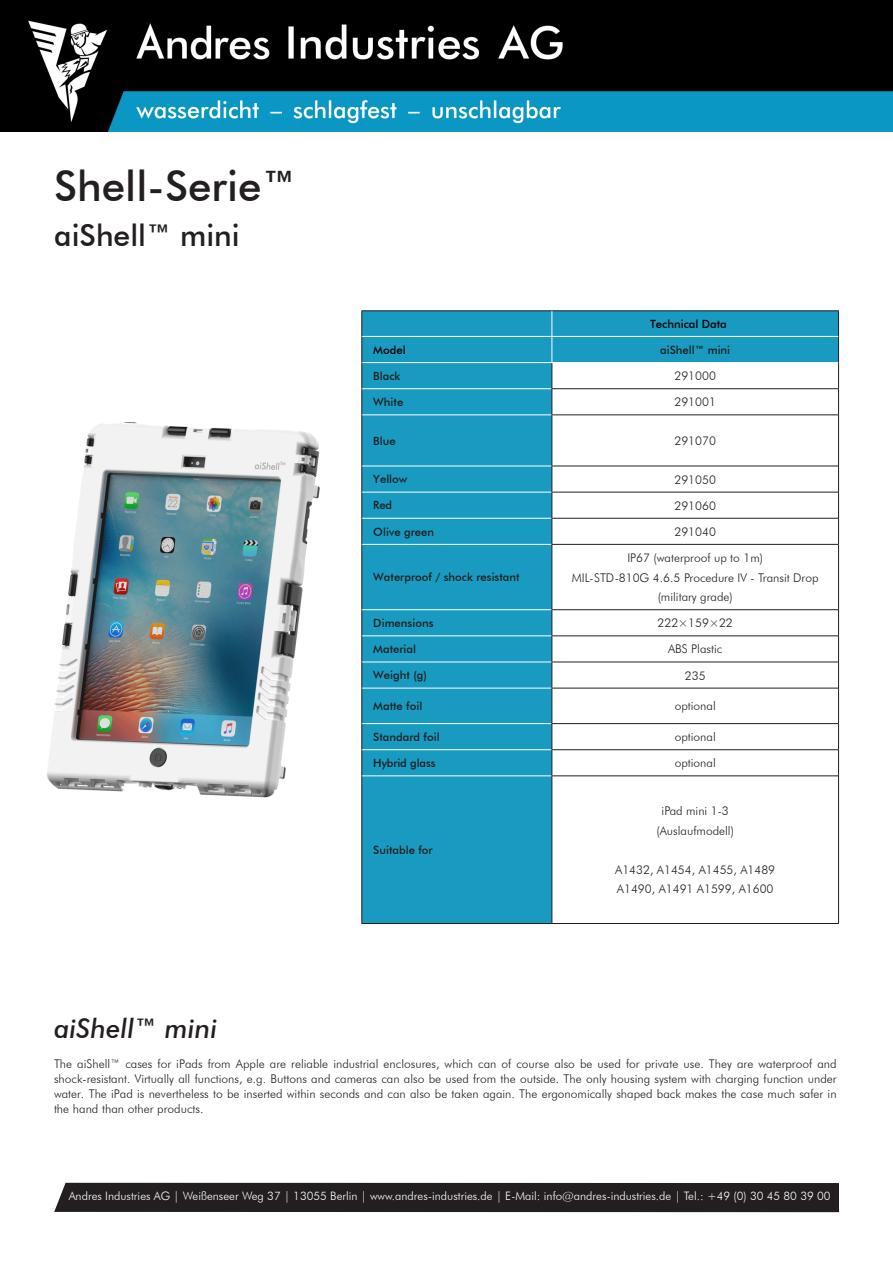
<style>
.page{position:relative;width:893px;height:1263px;background:#fff}
.page>*{position:absolute;margin:0;border:0;box-sizing:border-box;transform-origin:0 0}
.t1{font:500 42px "Futura BT";color:#231f20}
.t2{font:500 30px "Futura BT";color:#231f20}
.Fließtext{font:italic 500 27px "Futura BT";color:#231f20}
.Fließtext-2{font:300 12px/15px "Futura BT";color:#231f20;text-align:justify}
.t3{font:300 11.7px "Futura BT";color:#fff}
.Tabellen_Inhalt{font:500 11.4px "Futura BT";color:#231f20}
.t4{font:500 11.4px "Futura BT";color:#000001}
</style>
<div class="page">
<img style="left:0;top:0;width:893px;height:131px">
<div style="left:362px;top:415px;width:189px;height:508px;background:#199ac0"></div>
<hr style="left:361px;top:415px;width:1px;height:51px;background:#231f20">
<svg style="left:361px;top:466px;width:1px;height:78px"></svg>
<hr style="left:361px;top:544px;width:1px;height:66px;background:#231f20">
<svg style="left:361px;top:610px;width:1px;height:78px"></svg>
<hr style="left:361px;top:688px;width:1px;height:36px;background:#231f20">
<svg style="left:361px;top:724px;width:1px;height:52px"></svg>
<hr style="left:361px;top:776px;width:1px;height:147px;background:#231f20">
<hr style="left:361px;top:923px;width:191px;height:1px;background:#231f20">
<hr style="left:362px;top:466px;width:189px;height:1px;background:#fff">
<hr style="left:362px;top:492px;width:189px;height:1px;background:#fff">
<hr style="left:362px;top:518px;width:189px;height:1px;background:#fff">
<hr style="left:362px;top:544px;width:189px;height:1px;background:#fff">
<hr style="left:362px;top:609px;width:189px;height:1px;background:#fff">
<hr style="left:362px;top:635px;width:189px;height:1px;background:#fff">
<hr style="left:362px;top:661px;width:189px;height:1px;background:#fff">
<hr style="left:362px;top:688px;width:189px;height:1px;background:#fff">
<hr style="left:362px;top:723px;width:189px;height:1px;background:#fff">
<hr style="left:362px;top:749px;width:189px;height:1px;background:#fff">
<hr style="left:362px;top:775px;width:189px;height:1px;background:#fff">
<hr style="left:551px;top:415px;width:1px;height:51px;background:#231f20">
<hr style="left:551px;top:466px;width:287px;height:1px;background:#231f20">
<hr style="left:551px;top:492px;width:287px;height:1px;background:#231f20">
<hr style="left:551px;top:518px;width:287px;height:1px;background:#231f20">
<svg style="left:551px;top:466px;width:1px;height:78px"></svg>
<hr style="left:551px;top:544px;width:287px;height:1px;background:#231f20">
<hr style="left:551px;top:545px;width:1px;height:64px;background:#231f20">
<hr style="left:551px;top:609px;width:287px;height:1px;background:#231f20">
<hr style="left:551px;top:635px;width:287px;height:1px;background:#231f20">
<hr style="left:551px;top:661px;width:287px;height:1px;background:#231f20">
<svg style="left:551px;top:610px;width:1px;height:78px"></svg>
<hr style="left:551px;top:688px;width:287px;height:1px;background:#231f20">
<hr style="left:551px;top:688px;width:1px;height:35px;background:#231f20">
<hr style="left:551px;top:723px;width:287px;height:1px;background:#231f20">
<hr style="left:551px;top:749px;width:287px;height:1px;background:#231f20">
<svg style="left:551px;top:724px;width:1px;height:51px"></svg>
<hr style="left:551px;top:775px;width:287px;height:1px;background:#231f20">
<hr style="left:551px;top:776px;width:1px;height:147px;background:#231f20">
<hr style="left:838px;top:415px;width:1px;height:51px;background:#231f20">
<svg style="left:838px;top:466px;width:1px;height:78px"></svg>
<hr style="left:838px;top:544px;width:1px;height:66px;background:#231f20">
<svg style="left:838px;top:610px;width:1px;height:78px"></svg>
<hr style="left:838px;top:688px;width:1px;height:36px;background:#231f20">
<svg style="left:838px;top:724px;width:1px;height:52px"></svg>
<hr style="left:838px;top:776px;width:1px;height:147px;background:#231f20">
<hr style="left:552px;top:923px;width:287px;height:1px;background:#231f20">
<hr style="left:361px;top:310px;width:191px;height:1px;background:#231f20">
<hr style="left:552px;top:310px;width:287px;height:1px;background:#231f20">
<svg style="left:361px;top:311px;width:478px;height:104px"></svg>
<hr style="left:552px;top:362px;width:286px;height:1px;background:#fff">
<div style="left:54px;top:1183px;width:785px;height:29px;background:#231f20"></div>
<img style="left:47px;top:422px;width:273px;height:376px">
<p class="t1" style="left:54px;top:160px;width:244px">Shell-Serie™</p>
<p class="t2" style="left:54px;top:217px;width:187px">aiShell™ mini</p>
<p class="t4" style="left:650px;top:317px;width:78px">Technical Data</p>
<p class="t4" style="left:373px;top:343px;width:34px">Model</p>
<p class="Tabellen_Inhalt" style="left:660px;top:343px;width:72px">aiShell™ mini</p>
<p class="Tabellen_Inhalt" style="left:373px;top:369px;width:29px">Black</p>
<p class="Fließtext-2" style="left:674px;top:368px;width:43px">291000</p>
<p class="Tabellen_Inhalt" style="left:373px;top:395px;width:32px">White</p>
<p class="Fließtext-2" style="left:674px;top:394px;width:43px">291001</p>
<p class="Tabellen_Inhalt" style="left:373px;top:434px;width:24px">Blue</p>
<p class="Fließtext-2" style="left:674px;top:433px;width:43px">291070</p>
<p class="Tabellen_Inhalt" style="left:373px;top:472px;width:36px">Yellow</p>
<p class="Fließtext-2" style="left:674px;top:472px;width:43px">291050</p>
<p class="Tabellen_Inhalt" style="left:373px;top:498px;width:20px">Red</p>
<p class="Fließtext-2" style="left:674px;top:498px;width:43px">291060</p>
<p class="Tabellen_Inhalt" style="left:373px;top:525px;width:62px">Olive green</p>
<p class="Fließtext-2" style="left:674px;top:524px;width:43px">291040</p>
<p class="Tabellen_Inhalt" style="left:373px;top:570px;width:148px">Waterproof / shock resistant</p>
<p class="Fließtext-2" style="left:627px;top:550px;width:137px">IP67 (waterproof up to 1m)</p>
<p class="Fließtext-2" style="left:572px;top:570px;width:248px">MIL-STD-810G 4.6.5 Procedure IV - Transit Drop</p>
<p class="Fließtext-2" style="left:658px;top:589px;width:77px">(military grade)</p>
<p class="Tabellen_Inhalt" style="left:373px;top:616px;width:62px">Dimensions</p>
<p class="Fließtext-2" style="left:658px;top:615px;width:77px">222×159×22</p>
<p class="Tabellen_Inhalt" style="left:373px;top:642px;width:44px">Material</p>
<p class="Fließtext-2" style="left:668px;top:642px;width:56px">ABS Plastic</p>
<p class="Tabellen_Inhalt" style="left:373px;top:668px;width:55px">Weight (g)</p>
<p class="Fließtext-2" style="left:685px;top:668px;width:22px">235</p>
<p class="Tabellen_Inhalt" style="left:373px;top:699px;width:51px">Matte foil</p>
<p class="Fließtext-2" style="left:675px;top:698px;width:43px">optional</p>
<p class="Tabellen_Inhalt" style="left:373px;top:730px;width:68px">Standard foil</p>
<p class="Fließtext-2" style="left:675px;top:729px;width:43px">optional</p>
<p class="Tabellen_Inhalt" style="left:373px;top:756px;width:64px">Hybrid glass</p>
<p class="Fließtext-2" style="left:675px;top:755px;width:43px">optional</p>
<p class="Tabellen_Inhalt" style="left:373px;top:843px;width:61px">Suitable for</p>
<p class="Fließtext-2" style="left:662px;top:803px;width:69px">iPad mini 1-3</p>
<p class="Fließtext-2" style="left:656px;top:823px;width:79px">(Auslaufmodell)</p>
<p class="Fließtext-2" style="left:615px;top:862px;width:161px">A1432, A1454, A1455, A1489</p>
<p class="Fließtext-2" style="left:617px;top:881px;width:158px">A1490, A1491 A1599, A1600</p>
<p class="Fließtext" style="left:54px;top:1012px;width:165px">aiShell™ mini</p>
<p class="Fließtext-2" style="left:54px;top:1056px;width:784px">The aiShell™ cases for iPads from Apple are reliable industrial enclosures, which can of course also be used for private use. They are waterproof and shock-resistant. Virtually all functions, e.g. Buttons and cameras can also be used from the outside. The only housing system with charging function under water. The iPad is nevertheless to be inserted within seconds and can also be taken again. The ergonomically shaped back makes the case much safer in the hand than other products.</p>
<p class="t3" style="left:69px;top:1189px;width:763px">Andres Industries AG | Weißenseer Weg 37 | 13055 Berlin | www.andres-industries.de | E-Mail: info@andres-industries.de | Tel.: +49 (0) 30 45 80 39 00</p>
</div>
